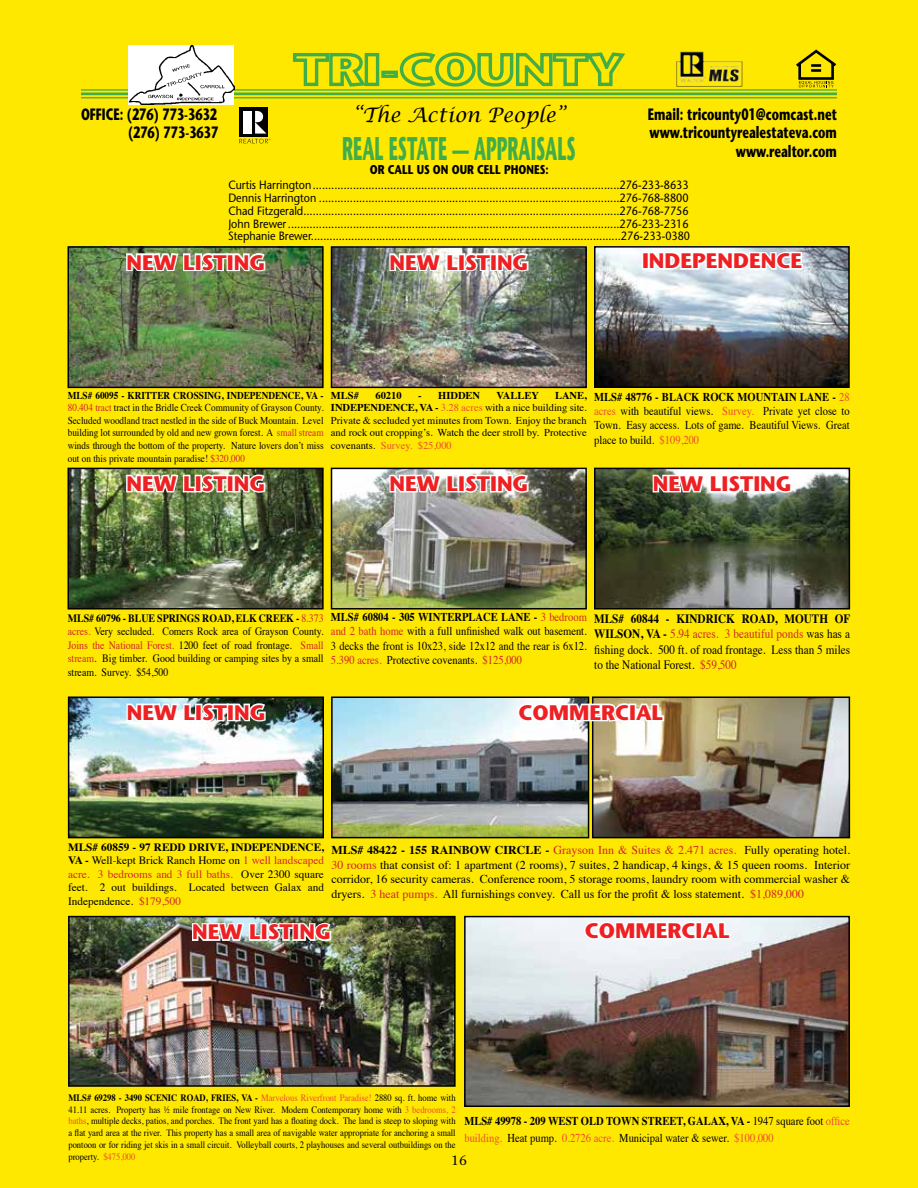
<style>
.page{position:relative;width:918px;height:1188px;background:#ffe800}
.page>*{position:absolute;margin:0;border:0;box-sizing:border-box;transform-origin:0 0}
.t1{font:700 32.85px "Stone Sans";color:#41ad49;scale:.5 1}
.t2{font:700 21px "Stone Sans";color:#ed2124}
.t3{font:italic 20.1px "Lucida Calligraphy";color:#000}
.t4{font:700 16.35px/18.3px "Stone Sans";color:#000;text-align:right;scale:.7 1}
.t5{font:13.5px "Stone Serif";color:#000}
.t6{font:12.75px/15.3px "Times";color:#000;text-align:justify;scale:.88 1}
.t7{font:700 12.75px "Stone Sans";color:#000;scale:.8 1}
.t8{font:12px/12.8px "Stone Sans";color:#000;scale:.9 1}
.t9{font:12px/14.4px "Times";color:#000;text-align:justify;scale:.88 1}
.t10{font:12px/14.4px "Times";color:#000;text-align:justify}
.t11{font:11.25px/13.5px "Times";color:#000;text-align:justify;scale:.88 1}
.t12{font:11.25px/13.5px "Times";color:#000;text-align:justify}
.t13{font:10.5px/12.6px "Times";color:#000;text-align:justify;scale:.88 1}
.t14{font:10.5px/12.6px "Times";color:#000;text-align:justify}
.t15{font:700 10.5px "Times";color:#000}
.t16{font:9.75px/11.7px "Times";color:#000;text-align:justify;scale:.88 1}
.s1{font-weight:700}
.s2{color:#d2232a}
.s3{color:#f04b32}
</style>
<div class="page">
<svg style="left:293px;top:53px;width:76px;height:34px"></svg>
<div style="left:365px;top:53px;width:14px;height:33px;border:3px solid #41ad49"></div>
<div style="left:381px;top:71px;width:17px;height:7px;border:3px solid #41ad49"></div>
<svg style="left:399px;top:52px;width:226px;height:35px"></svg>
<div style="left:239px;top:108px;width:29px;height:29px;background:#000"></div>
<svg style="left:239px;top:110px;width:31px;height:33px"></svg>
<hr style="left:81px;top:89px;width:756px;height:2px;background:#41ad49">
<hr style="left:81px;top:93px;width:756px;height:2px;background:#41ad49">
<hr style="left:81px;top:97px;width:756px;height:1px;background:#41ad49">
<img style="left:129px;top:45px;width:105px;height:59px">
<img style="left:676px;top:51px;width:67px;height:36px">
<svg style="left:796px;top:49px;width:41px;height:38px"></svg>
<img style="left:71px;top:919px;width:382px;height:165px">
<div style="left:68px;top:916px;width:388px;height:171px;border:2px solid #000"></div>
<img style="left:71px;top:471px;width:250px;height:136px">
<div style="left:68px;top:468px;width:256px;height:142px;border:2px solid #000"></div>
<img style="left:125px;top:467px;width:142px;height:59px">
<img style="left:334px;top:471px;width:250px;height:136px">
<div style="left:331px;top:468px;width:256px;height:142px;border:2px solid #000"></div>
<svg style="left:388px;top:467px;width:142px;height:59px;background:#b8b8b0"></svg>
<img style="left:597px;top:471px;width:250px;height:136px">
<div style="left:594px;top:468px;width:256px;height:142px;border:2px solid #000"></div>
<svg style="left:651px;top:467px;width:142px;height:59px;background:#8c9684"></svg>
<img style="left:597px;top:249px;width:250px;height:136px">
<div style="left:594px;top:246px;width:256px;height:142px;border:2px solid #000"></div>
<div style="left:642px;top:252px;width:7px;height:18px;border:3px solid #fff"></div>
<svg style="left:647px;top:248px;width:157px;height:26px;background:#eff3f6"></svg>
<img style="left:467px;top:919px;width:380px;height:185px">
<div style="left:464px;top:916px;width:386px;height:191px;border:2px solid #000"></div>
<svg style="left:583px;top:915px;width:149px;height:40px;background:#ecedeb"></svg>
<img style="left:190px;top:915px;width:143px;height:59px">
<img style="left:71px;top:699px;width:250px;height:136px">
<div style="left:68px;top:696px;width:256px;height:142px;border:2px solid #000"></div>
<svg style="left:125px;top:696px;width:142px;height:59px;background:#c9d6d6"></svg>
<img style="left:334px;top:699px;width:252px;height:136px">
<div style="left:331px;top:696px;width:258px;height:142px;border:2px solid #000"></div>
<img style="left:71px;top:249px;width:250px;height:136px">
<div style="left:68px;top:246px;width:256px;height:142px;border:2px solid #000"></div>
<img style="left:125px;top:246px;width:142px;height:58px">
<img style="left:334px;top:249px;width:250px;height:136px">
<div style="left:331px;top:246px;width:256px;height:142px;border:2px solid #000"></div>
<img style="left:388px;top:246px;width:142px;height:58px">
<img style="left:595px;top:699px;width:252px;height:136px">
<div style="left:592px;top:696px;width:258px;height:142px;border:2px solid #000"></div>
<svg style="left:516px;top:696px;width:150px;height:41px;background:#dfdccf"></svg>
<h3 class="t3" style="left:353px;top:103px;width:214px">“The Action People”</h3>
<h1 class="t1" style="left:342px;top:128px;width:468px">REAL ESTATE — APPRAISALS</h1>
<h3 class="t4" style="left:81px;top:105px;width:196px">OFFICE: (276) 773-3632</h3>
<h3 class="t4" style="left:648px;top:105px;width:272px">Email: tricounty01@comcast.net</h3>
<h3 class="t4" style="left:128px;top:123px;width:130px">(276) 773-3637</h3>
<h3 class="t4" style="left:649px;top:123px;width:269px">www.tricountyrealestateva.com www.realtor.com</h3>
<p class="t7" style="left:370px;top:162px;width:225px">OR CALL US ON OUR CELL PHONES:</p>
<p class="t8" style="left:228px;top:179px;width:515px">Curtis Harrington...................................................................................................276-233-8633<br>Dennis Harrington .................................................................................................276-768-8800<br>Chad Fitzgerald......................................................................................................276-768-7756<br>John Brewer...........................................................................................................276-233-2316<br>Stephanie Brewer....................................................................................................276-233-0380</p>
<h2 class="t2" style="left:126px;top:249px;width:140px">NEW LISTING</h2>
<h2 class="t2" style="left:390px;top:249px;width:140px">NEW LISTING</h2>
<h2 class="t2" style="left:642px;top:248px;width:162px">INDEPENDENCE</h2>
<p class="t13" style="left:68px;top:388px;width:292px"><span class="s1">MLS# 60095 - KRITTER CROSSING, INDEPENDENCE, VA - </span><span class="s2">80.404 tract</span> tract in the Bridle Creek Community of Grayson County.<br>Secluded woodland tract nestled in the side of Buck Mountain. Level building lot surrounded by old and new grown forest. A <span class="s2">small stream </span>winds through the bottom of the property. Nature lovers don’t miss out on this private mountain paradise! <span class="s2">$320,000</span></p>
<p class="t15" style="left:331px;top:385px;width:30px">MLS#</p>
<p class="t15" style="left:375px;top:385px;width:28px">60210</p>
<p class="t15" style="left:418px;top:385px;width:63px">- HIDDEN</p>
<p class="t15" style="left:497px;top:385px;width:44px">VALLEY</p>
<p class="t14" style="left:331px;top:388px;width:257px;text-indent:224px"><span class="s1">LANE, INDEPENDENCE, VA -</span> <span class="s3">3.28 acres</span> with a nice building site.<br>Private &amp; secluded yet minutes from Town. Enjoy the branch and rock out cropping’s. Watch the deer stroll by. Protective covenants. <span class="s3">Survey. $25,000</span></p>
<p class="t9" style="left:594px;top:388px;width:292px"><span class="s1">MLS# 48776 - BLACK ROCK MOUNTAIN LANE -</span> <span class="s3">28 acres</span> with beautiful views. <span class="s3">Survey.</span> Private yet close to Town. Easy access. Lots of game. Beautiful Views. Great place to build. <span class="s3">$109,200</span></p>
<h2 class="t2" style="left:126px;top:470px;width:140px">NEW LISTING</h2>
<h2 class="t2" style="left:390px;top:470px;width:140px">NEW LISTING</h2>
<h2 class="t2" style="left:653px;top:470px;width:140px">NEW LISTING</h2>
<p class="t9" style="left:331px;top:609px;width:292px"><span class="s1">MLS# 60804 - 305 WINTERPLACE LANE -</span> <span class="s2">3 bedroom and 2 bath home</span> with a full unfinished walk out basement.<br>3 decks the front is 10x23, side 12x12 and the rear is 6x12.<br><span class="s2">5.390 acres.</span> Protective covenants. <span class="s2">$125,000</span></p>
<p class="t11" style="left:68px;top:610px;width:292px"><span class="s1">MLS# 60796 - BLUE SPRINGS ROAD, ELK CREEK -</span> <span class="s2">8.373 acres.</span> Very secluded. Comers Rock area of Grayson County.<br><span class="s2">Joins the National Forest.</span> 1200 feet of road frontage. <span class="s2">Small stream</span>. Big timber. Good building or camping sites by a small stream. Survey. $54,500</p>
<p class="t6" style="left:594px;top:610px;width:293px"><span class="s1">MLS# 60844 - KINDRICK ROAD, MOUTH OF WILSON, VA -</span> <span class="s2">5.94 acres. 3 beautiful ponds</span> was has a fishing dock. 500 ft. of road frontage. Less than 5 miles to the National Forest. <span class="s2">$59,500</span></p>
<h2 class="t2" style="left:127px;top:699px;width:140px">NEW LISTING</h2>
<h2 class="t2" style="left:518px;top:699px;width:146px">COMMERCIAL</h2>
<p class="t12" style="left:68px;top:839px;width:257px"><span class="s1">MLS# 60859 - 97 REDD DRIVE, INDEPENDENCE, VA -</span> Well-kept Brick Ranch Home on <span class="s2">1 well landscaped acre. 3 bedrooms and 3 full baths.</span> Over 2300 square feet. 2 out buildings. Located between Galax and Independence. <span class="s2">$179,500</span></p>
<p class="t10" style="left:331px;top:842px;width:520px"><span class="s1">MLS# 48422 - 155 RAINBOW CIRCLE -</span> <span class="s2">Grayson Inn &amp; Suites &amp; 2.471 acres.</span> Fully operating hotel.<br><span class="s2">30 rooms</span> that consist of: 1 apartment (2 rooms), 7 suites, 2 handicap, 4 kings, &amp; 15 queen rooms. Interior corridor, 16 security cameras. Conference room, 5 storage rooms, laundry room with commercial washer &amp; dryers. <span class="s2">3 heat pumps.</span> All furnishings convey. Call us for the profit &amp; loss statement. <span class="s2">$1,089,000</span></p>
<h2 class="t2" style="left:192px;top:919px;width:140px">NEW LISTING</h2>
<h2 class="t2" style="left:585px;top:917px;width:146px">COMMERCIAL</h2>
<p class="t16" style="left:68px;top:1091px;width:442px"><span class="s1">MLS# 69298 - 3490 SCENIC ROAD, FRIES, VA -</span> <span class="s3">Marvelous Riverfront Paradise!</span> 2880 sq. ft. home with 41.11 acres. Property has ½ mile frontage on New River. Modern Contemporary home with <span class="s3">3 bedrooms, 2 baths</span>, multiple decks, patios, and porches. The front yard has a floating dock. The land is steep to sloping with a flat yard area at the river. This property has a small area of navigable water appropriate for anchoring a small pontoon or for riding jet skis in a small circuit. Volleyball courts, 2 playhouses and several outbuildings on the property. <span class="s3">$475,000</span></p>
<p class="t9" style="left:464px;top:1112px;width:440px;line-height:16.5px"><span class="s1">MLS# 49978 - 209 WEST OLD TOWN STREET, GALAX, VA -</span> 1947 square foot <span class="s3">office building.</span> Heat pump. <span class="s3">0.2726 acre.</span> Municipal water &amp; sewer. <span class="s3">$100,000</span></p>
<p class="t5" style="left:451px;top:1152px;width:17px">16</p>
</div>
